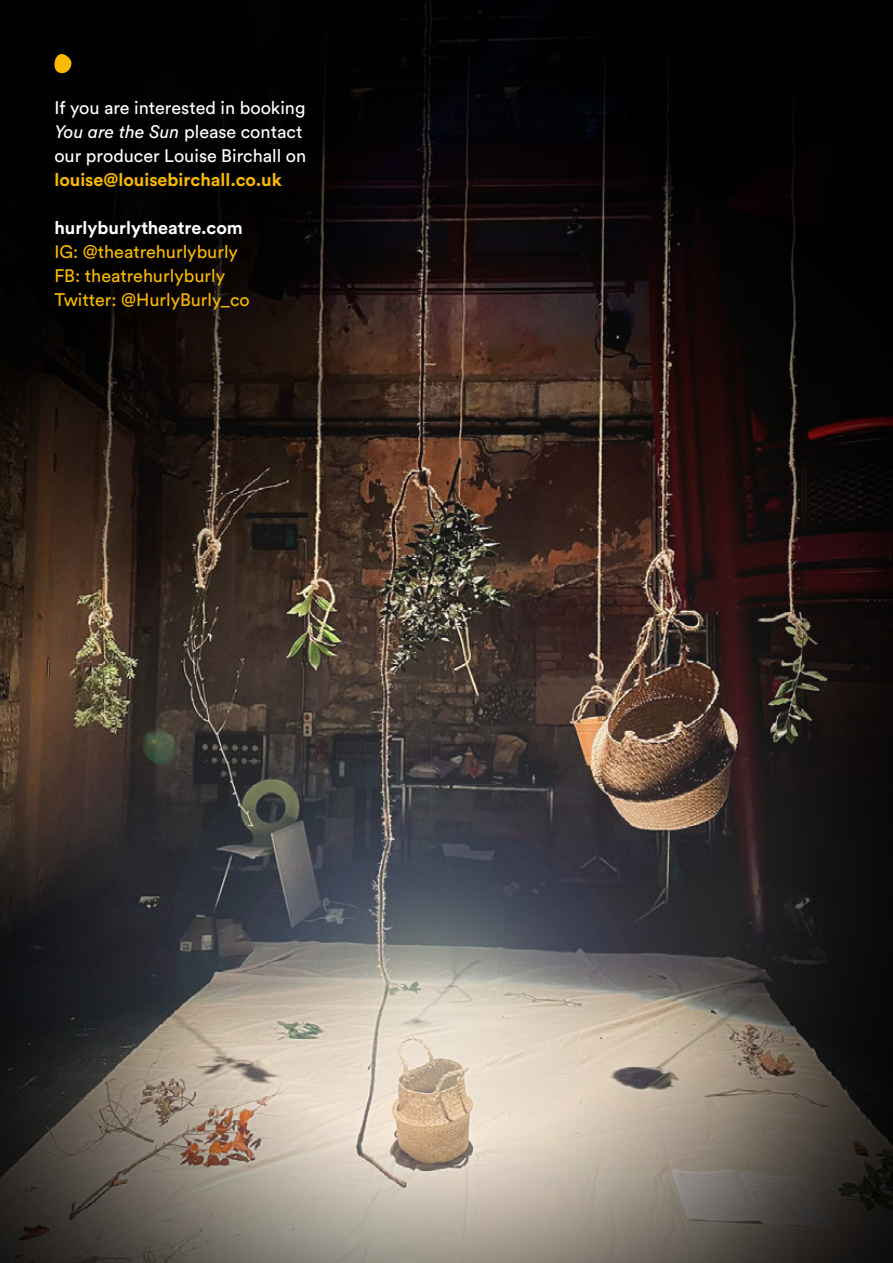
<style>
.page{position:relative;width:893px;height:1263px;background:#fff}
.page>*{position:absolute;margin:0;border:0;box-sizing:border-box;transform-origin:0 0}
.t1{font:18px/24px "Circular Std";color:#fff}
.t2{font:18px/24px "Circular Std";color:#fbba00}
.t3{font:700 18px "Circular Std";color:#fbba00}
.t4{font:700 18px "Circular Std";color:#fff}
.s1{font-style:italic}
</style>
<div class="page">
<img style="left:0;top:0;width:893px;height:1263px">
<svg style="left:54px;top:53px;width:18px;height:21px"></svg>
<p class="t1" style="left:54px;top:95px;width:253px">If you are interested in booking<br><span class="s1">You are the Sun</span> please contact our producer Louise Birchall on</p>
<p class="t3" style="left:54px;top:168px;width:229px">louise@louisebirchall.co.uk</p>
<p class="t4" style="left:54px;top:216px;width:190px">hurlyburlytheatre.com</p>
<p class="t2" style="left:54px;top:239px;width:197px">IG: @theatrehurlyburly<br>FB: theatrehurlyburly<br>Twitter: @HurlyBurly_co</p>
</div>
